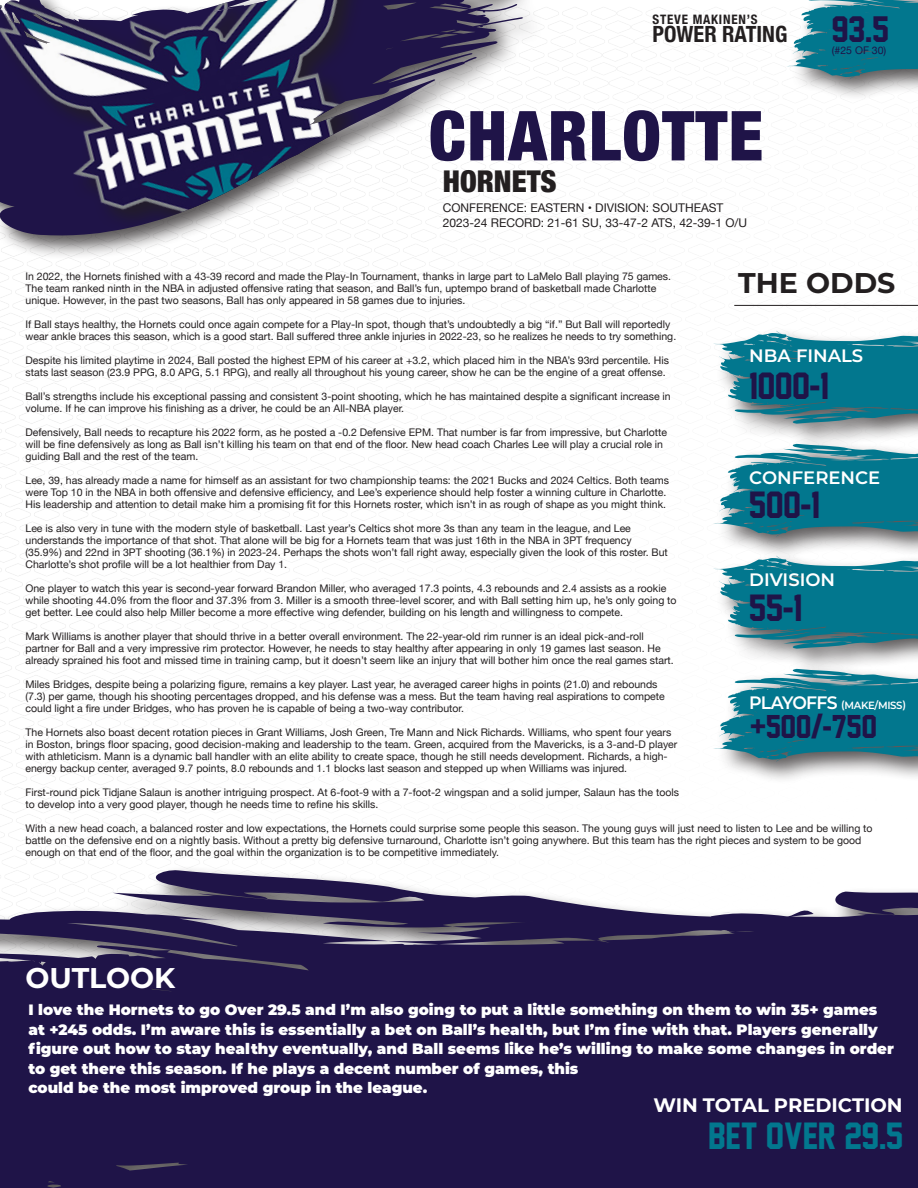
<style>
.page{position:relative;width:918px;height:1188px;background:#fff}
.page>*{position:absolute;margin:0;border:0;box-sizing:border-box;transform-origin:0 0}
._2024_Team_City{font:900 condensed 69px "Helvetica Neue";letter-spacing:.02em;color:#1f1448}
._2024_Win_Total_and_Odds{font:34.5px "Jersey M54";color:#1f1448}
._2024_Win_Total_and_Odds-2{font:34.5px "Jersey M54";color:#02778e}
._2024_PR_Rank{font:33.45px "Jersey M54";color:#1f1448}
._2024_Win_Total_and_Odds-3{font:30px "Jersey M54";color:#1f1448}
._2024_Mascot{font:900 condensed 30px "Helvetica Neue";color:#231f20}
.t1{font:700 28.5px "Montserrat";color:#231f20}
.Section_Head{font:700 28.5px "Montserrat";color:#fff}
.t2{font:700 condensed 22.35px "Helvetica Neue";color:#231f20}
.t3{font:700 19.5px "Montserrat";color:#fff}
._2024_ODDS_LABELS{font:600 18px "Montserrat";color:#fff}
.t4{font:900 15px/19.5px "Montserrat";color:#fff}
.t5{font:700 condensed 13.05px "Helvetica Neue";letter-spacing:.06em;color:#231f20}
.t6{font:12px "Helvetica Neue";color:#231f20}
.t7{font:10.5px/12px "Helvetica Neue";color:#231f20}
._2024_ODDS_LABELS-2{font:600 10.5px "Montserrat";letter-spacing:-.03em;color:#fff;scale:.96 1}
._2024_PR_Rank-2{font:10.5px "Helvetica Neue";color:#1f1448}
.s1{font-family:"Impact"}
.s2{font-size:18px}
</style>
<div class="page">
<hr style="left:734px;top:305px;width:184px;height:1px;background:#231f20">
<div style="left:788px;top:0;width:130px;height:102px;background:#231f20;opacity:.75"></div>
<svg style="left:786px;top:0;width:132px;height:79px"></svg>
<div style="left:714px;top:553px;width:204px;height:120px;background:#231f20;opacity:.75"></div>
<svg style="left:713px;top:559px;width:205px;height:90px"></svg>
<div style="left:714px;top:439px;width:204px;height:120px;background:#231f20;opacity:.75"></div>
<svg style="left:713px;top:448px;width:205px;height:89px"></svg>
<div style="left:714px;top:328px;width:204px;height:120px;background:#231f20;opacity:.75"></div>
<svg style="left:713px;top:331px;width:205px;height:93px"></svg>
<div style="left:0;top:0;width:545px;height:260px;background:#231f20;opacity:.75"></div>
<svg style="left:289px;top:0;width:234px;height:236px"></svg>
<img style="left:0;top:0;width:289px;height:236px">
<svg style="left:0;top:870px;width:918px;height:318px;fill:#1f1448"></svg>
<div style="left:714px;top:664px;width:204px;height:120px;background:#231f20;opacity:.75"></div>
<svg style="left:713px;top:669px;width:205px;height:93px"></svg>
<p class="t5" style="left:653px;top:8px;width:107px">STEVE MAKINEN’S</p>
<h3 class="t2" style="left:653px;top:16px;width:136px">POWER RATING</h3>
<p class="_2024_Team_City" style="left:429px;top:79px;width:336px">CHARLOTTE</p>
<p class="_2024_Mascot" style="left:443px;top:157px;width:115px">HORNETS</p>
<p class="t6" style="left:443px;top:199px;width:282px">CONFERENCE: EASTERN • DIVISION: SOUTHEAST</p>
<p class="t6" style="left:443px;top:214px;width:306px">2023-24 RECORD: 21-61 SU, 33-47-2 ATS, 42-39-1 O/U</p>
<p class="_2024_PR_Rank" style="left:832px;top:11px;width:58px">93.5</p>
<p class="_2024_PR_Rank-2" style="left:832px;top:43px;width:56px">(#25 OF 30)</p>
<p class="t7" style="left:26px;top:271px;width:647px">In 2022, the Hornets finished with a 43-39 record and made the Play-In Tournament, thanks in large part to LaMelo Ball playing 75 games.<br>The team ranked ninth in the NBA in adjusted offensive rating that season, and Ball’s fun, uptempo brand of basketball made Charlotte unique. However, in the past two seasons, Ball has only appeared in 58 games due to injuries.</p>
<p class="t7" style="left:26px;top:319px;width:652px">If Ball stays healthy, the Hornets could once again compete for a Play-In spot, though that’s undoubtedly a big “if.” But Ball will reportedly wear ankle braces this season, which is a good start. Ball suffered three ankle injuries in 2022-23, so he realizes he needs to try something.</p>
<p class="t7" style="left:26px;top:355px;width:645px">Despite his limited playtime in 2024, Ball posted the highest EPM of his career at +3.2, which placed him in the NBA’s 93rd percentile. His stats last season (23.9 PPG, 8.0 APG, 5.1 RPG), and really all throughout his young career, show he can be the engine of a great offense.</p>
<p class="t7" style="left:26px;top:391px;width:647px">Ball’s strengths include his exceptional passing and consistent 3-point shooting, which he has maintained despite a significant increase in volume. If he can improve his finishing as a driver, he could be an All-NBA player.</p>
<p class="t7" style="left:26px;top:427px;width:643px">Defensively, Ball needs to recapture his 2022 form, as he posted a -0.2 Defensive EPM. That number is far from impressive, but Charlotte will be fine defensively as long as Ball isn’t killing his team on that end of the floor. New head coach Charles Lee will play a crucial role in guiding Ball and the rest of the team.</p>
<p class="t7" style="left:26px;top:475px;width:645px">Lee, 39, has already made a name for himself as an assistant for two championship teams: the 2021 Bucks and 2024 Celtics. Both teams were Top 10 in the NBA in both offensive and defensive efficiency, and Lee’s experience should help foster a winning culture in Charlotte.<br>His leadership and attention to detail make him a promising fit for this Hornets roster, which isn’t in as rough of shape as you might think.</p>
<p class="t7" style="left:26px;top:523px;width:644px">Lee is also very in tune with the modern style of basketball. Last year’s Celtics shot more 3s than any team in the league, and Lee understands the importance of that shot. That alone will be big for a Hornets team that was just 16th in the NBA in 3PT frequency (35.9%) and 22nd in 3PT shooting (36.1%) in 2023-24. Perhaps the shots won’t fall right away, especially given the look of this roster. But Charlotte’s shot profile will be a lot healthier from Day 1.</p>
<p class="t7" style="left:26px;top:583px;width:653px">One player to watch this year is second-year forward Brandon Miller, who averaged 17.3 points, 4.3 rebounds and 2.4 assists as a rookie while shooting 44.0% from the floor and 37.3% from 3. Miller is a smooth three-level scorer, and with Ball setting him up, he’s only going to get better. Lee could also help Miller become a more effective wing defender, building on his length and willingness to compete.</p>
<p class="t7" style="left:26px;top:631px;width:650px">Mark Williams is another player that should thrive in a better overall environment. The 22-year-old rim runner is an ideal pick-and-roll partner for Ball and a very impressive rim protector. However, he needs to stay healthy after appearing in only 19 games last season. He already sprained his foot and missed time in training camp, but it doesn’t seem like an injury that will bother him once the real games start.</p>
<p class="t7" style="left:26px;top:679px;width:641px">Miles Bridges, despite being a polarizing figure, remains a key player. Last year, he averaged career highs in points (21.0) and rebounds (7.3) per game, though his shooting percentages dropped, and his defense was a mess. But the team having real aspirations to compete could light a fire under Bridges, who has proven he is capable of being a two-way contributor.</p>
<p class="t7" style="left:26px;top:727px;width:653px">The Hornets also boast decent rotation pieces in Grant Williams, Josh Green, Tre Mann and Nick Richards. Williams, who spent four years in Boston, brings floor spacing, good decision-making and leadership to the team. Green, acquired from the Mavericks, is a 3-and-D player with athleticism. Mann is a dynamic ball handler with an elite ability to create space, though he still needs development. Richards, a high&shy;energy backup center, averaged 9.7 points, 8.0 rebounds and 1.1 blocks last season and stepped up when Williams was injured.</p>
<p class="t7" style="left:26px;top:787px;width:655px">First-round pick Tidjane Salaun is another intriguing prospect. At 6-foot-9 with a 7-foot-2 wingspan and a solid jumper, Salaun has the tools to develop into a very good player, though he needs time to refine his skills.</p>
<p class="t7" style="left:26px;top:823px;width:849px">With a new head coach, a balanced roster and low expectations, the Hornets could surprise some people this season. The young guys will just need to listen to Lee and be willing to battle on the defensive end on a nightly basis. Without a pretty big defensive turnaround, Charlotte isn’t going anywhere. But this team has the right pieces and system to be good enough on that end of the floor, and the goal within the organization is to be competitive immediately.</p>
<h3 class="t1" style="left:738px;top:263px;width:159px">THE ODDS</h3>
<p class="_2024_ODDS_LABELS" style="left:749px;top:343px;width:116px">NBA FINALS</p>
<p class="_2024_Win_Total_and_Odds" style="left:749px;top:367px;width:81px">1000<span class="s1">-</span>1</p>
<p class="_2024_ODDS_LABELS" style="left:749px;top:465px;width:133px">CONFERENCE</p>
<p class="_2024_Win_Total_and_Odds" style="left:749px;top:486px;width:72px">500<span class="s1">-</span>1</p>
<p class="_2024_ODDS_LABELS" style="left:749px;top:567px;width:87px">DIVISION</p>
<p class="_2024_Win_Total_and_Odds" style="left:749px;top:589px;width:54px">55<span class="s1">-</span>1</p>
<p class="_2024_ODDS_LABELS-2" style="left:749px;top:698px;width:165px"><span class="s2">PLAYOFFS</span> (MAKE/MISS)</p>
<p class="_2024_Win_Total_and_Odds-3" style="left:750px;top:710px;width:128px"><span class="s1">+</span>500<span class="s1">/-</span>750</p>
<p class="Section_Head" style="left:26px;top:958px;width:151px">OUTLOOK</p>
<p class="t4" style="left:28px;top:999px;width:867px">I love the Hornets to go Over 29.5 and I’m also going to put a little something on them to win 35+ games at +245 odds. I’m aware this is essentially a bet on Ball’s health, but I’m fine with that. Players generally figure out how to stay healthy eventually, and Ball seems like he’s willing to make some changes in order to get there this season. If he plays a decent number of games, this<br>could be the most improved group in the league.</p>
<p class="t3" style="left:653px;top:1091px;width:251px">WIN TOTAL PREDICTION</p>
<p class="_2024_Win_Total_and_Odds-2" style="left:708px;top:1117px;width:196px">BET OVER 29.5</p>
</div>
